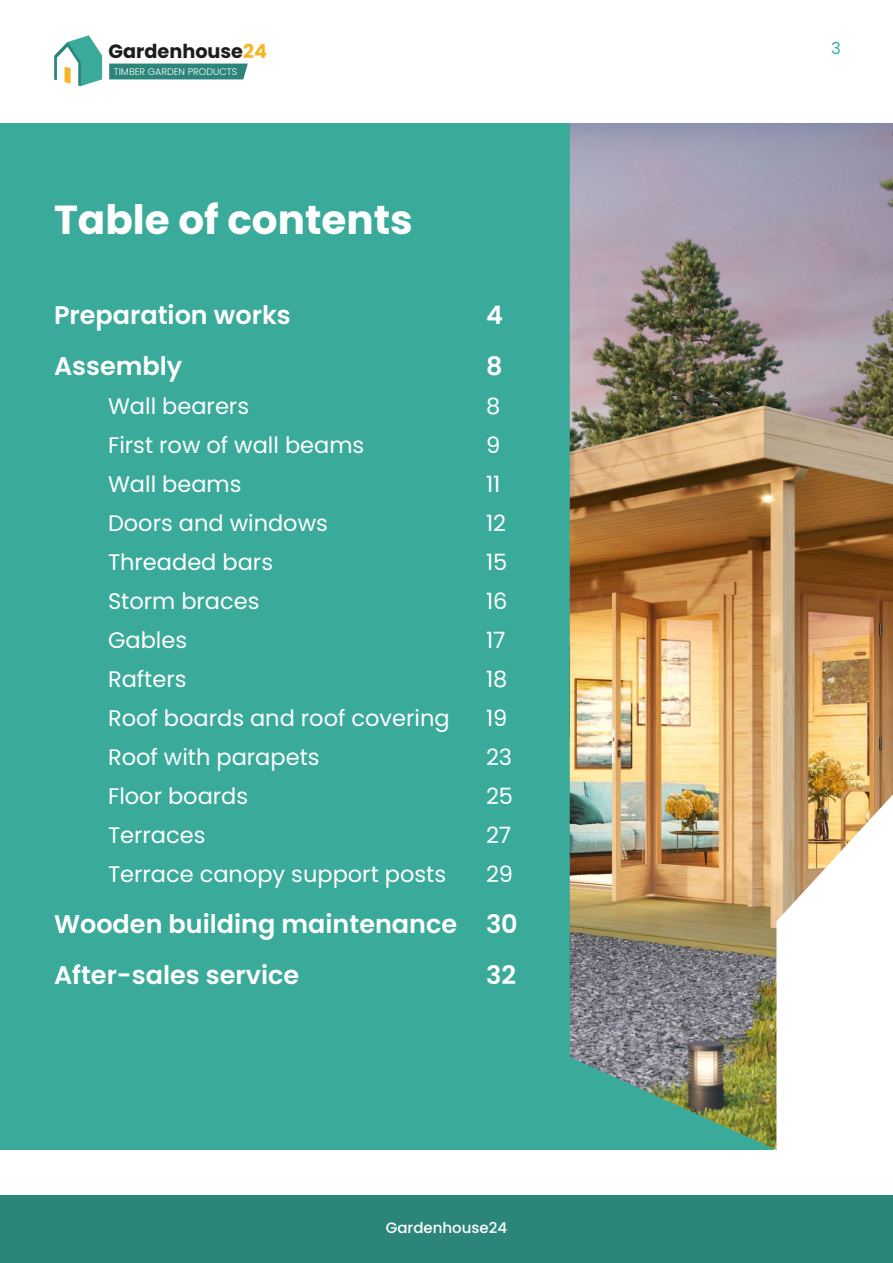
<style>
.page{position:relative;width:893px;height:1263px;background:#fff}
.page>*{position:absolute;margin:0;border:0;box-sizing:border-box;transform-origin:0 0}
.t1{font:700 40.5px "Poppins";color:#fff}
.t2{font:600 25.5px/51px "Poppins";color:#fff}
.t3{font:22.5px "Poppins";color:#fff}
.t4{font:700 19.2px "Poppins";color:#1c1c1b}
.t5{font:16.5px "Poppins";color:#3aaa9a}
.t6{font:500 15px "Poppins";color:#fff}
.t7{font:300 9.6px "Poppins";color:#fff}
.s1{color:#f5b625}
</style>
<div class="page">
<div style="left:109px;top:64px;width:139px;height:15px;background:#2c8579"></div>
<svg style="left:54px;top:35px;width:48px;height:51px"></svg>
<div style="left:0;top:123px;width:774px;height:1027px;background:#3aaa9a"></div>
<img style="left:570px;top:123px;width:323px;height:1027px">
<div style="left:0;top:1195px;width:893px;height:68px;background:#2c8579"></div>
<p class="t4" style="left:109px;top:40px;width:160px">Gardenhouse<span class="s1">24</span></p>
<p class="t5" style="left:831px;top:39px;width:11px">3</p>
<p class="t7" style="left:114px;top:66px;width:125px">TIMBER GARDEN PRODUCTS</p>
<h1 class="t1" style="left:54px;top:196px;width:360px">Table of contents</h1>
<p class="t2" style="left:54px;top:290px;width:238px">Preparation works</p>
<p class="t2" style="left:486px;top:290px;width:18px">4</p>
<p class="t2" style="left:54px;top:341px;width:130px">Assembly</p>
<p class="t2" style="left:486px;top:341px;width:18px">8</p>
<p class="t3" style="left:108px;top:393px;width:143px">Wall bearers</p>
<p class="t3" style="left:486px;top:393px;width:16px">8</p>
<p class="t3" style="left:108px;top:432px;width:258px">First row of wall beams</p>
<p class="t3" style="left:486px;top:432px;width:16px">9</p>
<p class="t3" style="left:108px;top:471px;width:135px">Wall beams</p>
<p class="t3" style="left:486px;top:471px;width:16px">11</p>
<p class="t3" style="left:108px;top:510px;width:221px">Doors and windows</p>
<p class="t3" style="left:486px;top:510px;width:22px">12</p>
<p class="t3" style="left:108px;top:549px;width:167px">Threaded bars</p>
<p class="t3" style="left:486px;top:549px;width:23px">15</p>
<p class="t3" style="left:108px;top:588px;width:153px">Storm braces</p>
<p class="t3" style="left:486px;top:588px;width:23px">16</p>
<p class="t3" style="left:108px;top:627px;width:81px">Gables</p>
<p class="t3" style="left:486px;top:627px;width:21px">17</p>
<p class="t3" style="left:108px;top:666px;width:80px">Rafters</p>
<p class="t3" style="left:486px;top:666px;width:23px">18</p>
<p class="t3" style="left:108px;top:705px;width:343px">Roof boards and roof covering</p>
<p class="t3" style="left:486px;top:705px;width:23px">19</p>
<p class="t3" style="left:108px;top:744px;width:213px">Roof with parapets</p>
<p class="t3" style="left:486px;top:744px;width:28px">23</p>
<p class="t3" style="left:108px;top:783px;width:142px">Floor boards</p>
<p class="t3" style="left:486px;top:783px;width:29px">25</p>
<p class="t3" style="left:108px;top:822px;width:99px">Terraces</p>
<p class="t3" style="left:486px;top:822px;width:27px">27</p>
<p class="t3" style="left:108px;top:861px;width:340px">Terrace canopy support posts</p>
<p class="t3" style="left:486px;top:861px;width:29px">29</p>
<p class="t2" style="left:54px;top:899px;width:465px">Wooden building maintenance 30<br>After-sales service</p>
<p class="t2" style="left:486px;top:950px;width:31px">32</p>
<p class="t6" style="left:386px;top:1219px;width:123px">Gardenhouse24</p>
</div>
